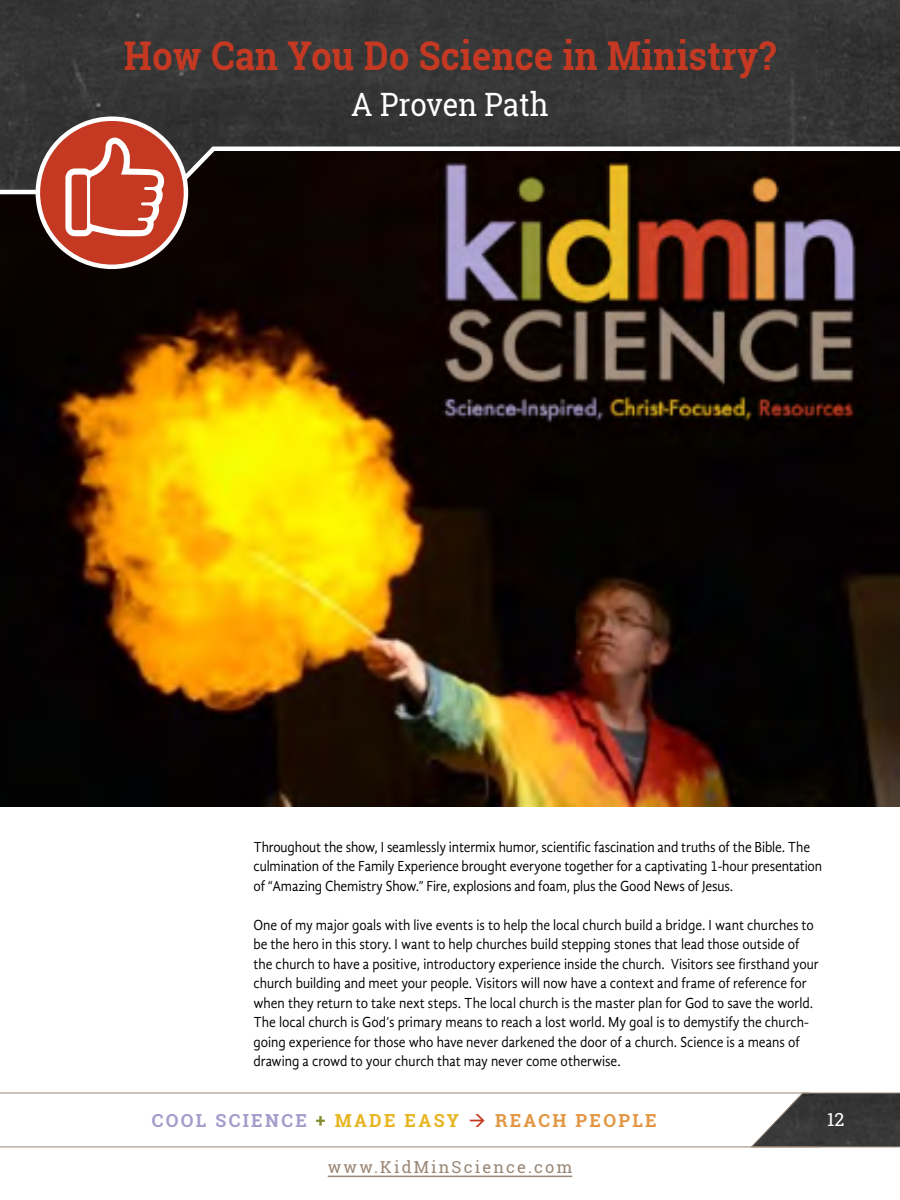
<style>
.page{position:relative;width:900px;height:1200px;background:#fff}
.page>*{position:absolute;margin:0;border:0;box-sizing:border-box;transform-origin:0 0}
.t1{font:700 39.6px "Roboto Slab";letter-spacing:.01em;color:#c53922;scale:.91 1}
.t2{font:32.25px "Roboto Slab";letter-spacing:-.005em;color:#fff;scale:.91 1}
.t3{font:700 18px "Roboto Slab";letter-spacing:.13em;color:#a69ccc}
.t4{font:18px "Roboto Slab";color:#fff}
.t5{font:16.5px "Roboto Slab";letter-spacing:.13em;color:#998675}
.t6{font:15px/19.5px "Gandhi Sans";color:#000;scale:.9 1}
.s1{color:#858b2f}
.s2{color:#e7b521}
.s3{color:#c53922}
.s4{color:#e39643}
</style>
<div class="page">
<img style="left:0;top:197px;width:900px;height:610px">
<div style="left:0;top:0;width:900px;height:144px;background:#363636"></div>
<svg style="left:0;top:144px;width:900px;height:53px;background:#2e2621"></svg>
<div style="left:38px;top:119px;width:148px;height:148px;background:#c53922;border-radius:50%"></div>
<svg style="left:65px;top:138px;width:101px;height:98px"></svg>
<div style="left:36px;top:116px;width:152px;height:153px;border:4px solid #fff;border-radius:50%"></div>
<svg style="left:750px;top:1092px;width:150px;height:56px"></svg>
<hr style="left:0;top:1093px;width:809px;height:1px;background:#998675">
<hr style="left:0;top:1147px;width:820px;height:1px;background:#998675">
<hr style="left:328px;top:1176px;width:244px;height:1px;background:#998675">
<h1 class="t1" style="left:124px;top:28px;width:718px">How Can You Do Science in Ministry?</h1>
<h2 class="t2" style="left:351px;top:82px;width:218px">A Proven Path</h2>
<p class="t6" style="left:253px;top:837px;width:633px">Throughout the show, I seamlessly intermix humor, scientific fascination and truths of the Bible. The culmination of the Family Experience brought everyone together for a captivating 1-hour presentation of “Amazing Chemistry Show.” Fire, explosions and foam, plus the Good News of Jesus.</p>
<p class="t6" style="left:253px;top:915px;width:630px">One of my major goals with live events is to help the local church build a bridge. I want churches to be the hero in this story. I want to help churches build stepping stones that lead those outside of the church to have a positive, introductory experience inside the church. Visitors see firsthand your church building and meet your people. Visitors will now have a context and frame of reference for when they return to take next steps. The local church is the master plan for God to save the world.<br>The local church is God’s primary means to reach a lost world. My goal is to demystify the church&shy;going experience for those who have never darkened the door of a church. Science is a means of drawing a crowd to your church that may never come otherwise.</p>
<p class="t3" style="left:152px;top:1108px;width:507px">COOL SCIENCE <span class="s1">+</span> <span class="s2">MADE EASY</span> <span class="s3">→</span> <span class="s4">REACH PEOPLE</span></p>
<p class="t5" style="left:328px;top:1156px;width:246px">www.KidMinScience.com</p>
<p class="t4" style="left:827px;top:1107px;width:19px">12</p>
</div>
